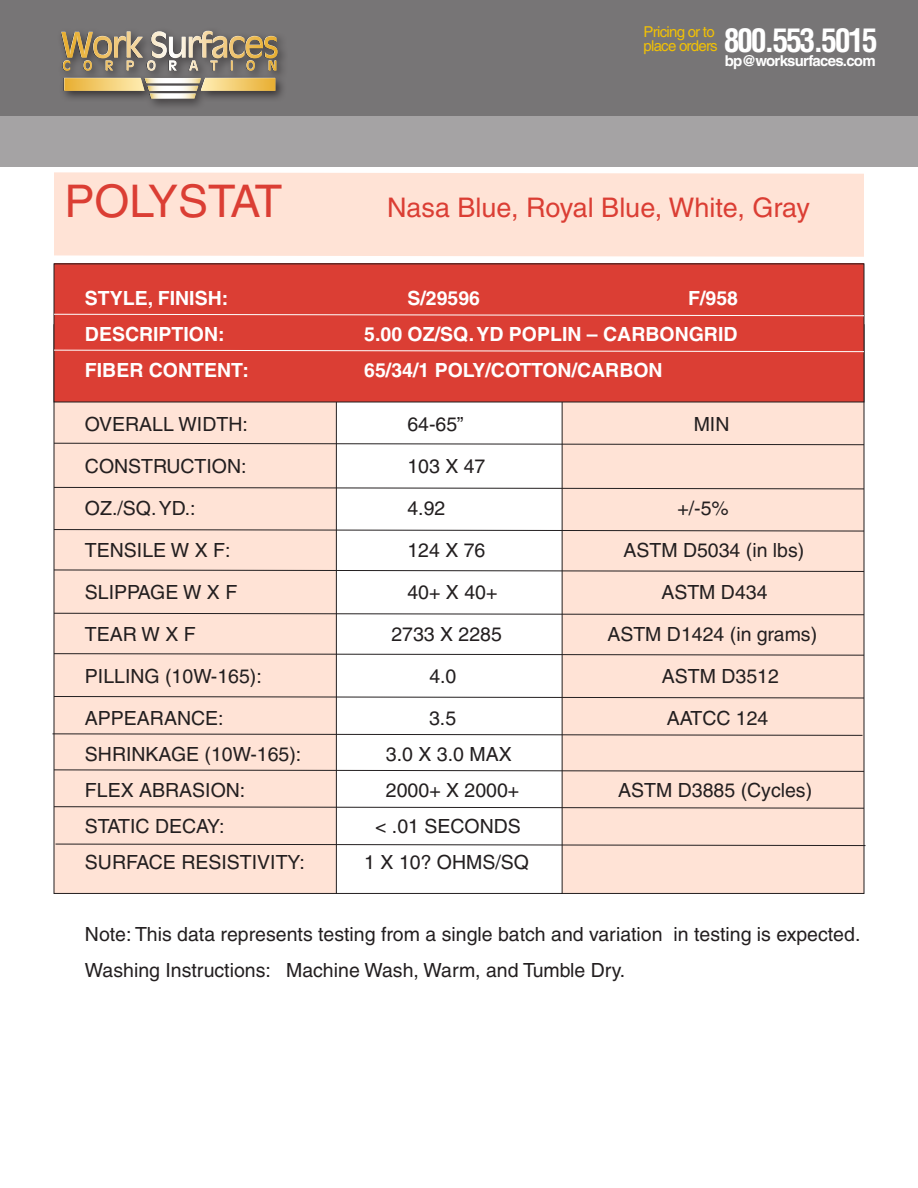
<style>
.page{position:relative;width:918px;height:1188px;background:#fff}
.page>*{position:absolute;margin:0;border:0;box-sizing:border-box;transform-origin:0 0}
.t1{font:45px "Helvetica";color:#db3e34}
.t2{font:700 condensed 31.8px "Helvetica";letter-spacing:-.075em;color:#fff}
.t3{font:27px "Helvetica";color:#db3e34}
.t4{font:19.5px "Helvetica";color:#231f20}
.t5{font:700 19.5px "Helvetica";color:#fff}
.t6{font:15px "Helvetica";letter-spacing:-.05em;color:#f2c104}
.t7{font:700 15px "Helvetica";letter-spacing:-.05em;color:#fff}
</style>
<div class="page">
<div style="left:54px;top:325px;width:810px;height:568px;background:#ffe3d6"></div>
<div style="left:336px;top:399px;width:226px;height:494px;background:#fff"></div>
<div style="left:336px;top:399px;width:226px;height:495px;border:1px solid #231f20"></div>
<div style="left:54px;top:264px;width:810px;height:138px;background:#db3e34"></div>
<div style="left:54px;top:172px;width:810px;height:85px;background:#ffe3d6"></div>
<div style="left:0;top:116px;width:918px;height:51px;background:#a5a3a4"></div>
<div style="left:0;top:0;width:918px;height:116px;background:#777576"></div>
<div style="left:56px;top:26px;width:232px;height:84px;background:#231f20;opacity:.75"></div>
<svg style="left:61px;top:31px;width:217px;height:40px"></svg>
<svg style="left:64px;top:78px;width:211px;height:21px"></svg>
<svg style="left:53px;top:442px;width:812px;height:3px"></svg>
<svg style="left:53px;top:487px;width:812px;height:3px"></svg>
<svg style="left:53px;top:529px;width:812px;height:3px"></svg>
<svg style="left:53px;top:569px;width:812px;height:3px"></svg>
<svg style="left:53px;top:613px;width:812px;height:3px"></svg>
<svg style="left:53px;top:653px;width:812px;height:3px"></svg>
<svg style="left:52px;top:733px;width:811px;height:3px"></svg>
<svg style="left:53px;top:696px;width:812px;height:3px"></svg>
<svg style="left:53px;top:769px;width:812px;height:3px"></svg>
<svg style="left:55px;top:843px;width:811px;height:3px"></svg>
<svg style="left:53px;top:806px;width:812px;height:3px"></svg>
<svg style="left:53px;top:313px;width:812px;height:4px"></svg>
<svg style="left:53px;top:349px;width:812px;height:3px"></svg>
<p class="t1" style="left:64px;top:175px;width:219px">POLYSTAT</p>
<p class="t6" style="left:644px;top:23px;width:73px">Pricing or to</p>
<p class="t6" style="left:644px;top:37px;width:76px">place orders</p>
<p class="t2" style="left:724px;top:21px;width:155px">800.553.5015</p>
<p class="t7" style="left:725px;top:51px;width:152px">bp@worksurfaces.com</p>
<p class="t3" style="left:387px;top:192px;width:424px">Nasa Blue, Royal Blue, White, Gray</p>
<p class="t5" style="left:85px;top:286px;width:145px">STYLE, FINISH:</p>
<p class="t5" style="left:407px;top:286px;width:74px">S/29596</p>
<p class="t5" style="left:688px;top:286px;width:51px">F/958</p>
<p class="t5" style="left:85px;top:322px;width:141px">DESCRIPTION:</p>
<p class="t5" style="left:364px;top:322px;width:375px">5.00 OZ/SQ. YD POPLIN – CARBONGRID</p>
<p class="t5" style="left:85px;top:358px;width:165px">FIBER CONTENT:</p>
<p class="t5" style="left:364px;top:358px;width:300px">65/34/1 POLY/COTTON/CARBON</p>
<p class="t4" style="left:85px;top:413px;width:164px">OVERALL WIDTH:</p>
<p class="t4" style="left:407px;top:413px;width:58px">64-65”</p>
<p class="t4" style="left:694px;top:413px;width:37px">MIN</p>
<p class="t4" style="left:85px;top:455px;width:163px">CONSTRUCTION:</p>
<p class="t4" style="left:407px;top:455px;width:80px">103 X 47</p>
<p class="t4" style="left:85px;top:497px;width:112px">OZ./SQ. YD.:</p>
<p class="t4" style="left:407px;top:497px;width:39px">4.92</p>
<p class="t4" style="left:677px;top:497px;width:53px">+/-5%</p>
<p class="t4" style="left:85px;top:539px;width:147px">TENSILE W X F:</p>
<p class="t4" style="left:407px;top:539px;width:80px">124 X 76</p>
<p class="t4" style="left:623px;top:539px;width:182px">ASTM D5034 (in lbs)</p>
<p class="t4" style="left:85px;top:581px;width:154px">SLIPPAGE W X F</p>
<p class="t4" style="left:407px;top:581px;width:91px">40+ X 40+</p>
<p class="t4" style="left:661px;top:581px;width:108px">ASTM D434</p>
<p class="t4" style="left:85px;top:623px;width:112px">TEAR W X F</p>
<p class="t4" style="left:391px;top:623px;width:112px">2733 X 2285</p>
<p class="t4" style="left:607px;top:623px;width:211px">ASTM D1424 (in grams)</p>
<p class="t4" style="left:85px;top:665px;width:178px">PILLING (10W-165):</p>
<p class="t4" style="left:429px;top:665px;width:29px">4.0</p>
<p class="t4" style="left:662px;top:665px;width:119px">ASTM D3512</p>
<p class="t4" style="left:85px;top:707px;width:140px">APPEARANCE:</p>
<p class="t4" style="left:429px;top:707px;width:29px">3.5</p>
<p class="t4" style="left:667px;top:707px;width:103px">AATCC 124</p>
<p class="t4" style="left:85px;top:743px;width:218px">SHRINKAGE (10W-165):</p>
<p class="t4" style="left:386px;top:743px;width:127px">3.0 X 3.0 MAX</p>
<p class="t4" style="left:85px;top:779px;width:162px">FLEX ABRASION:</p>
<p class="t4" style="left:386px;top:779px;width:135px">2000+ X 2000+</p>
<p class="t4" style="left:618px;top:779px;width:195px">ASTM D3885 (Cycles)</p>
<p class="t4" style="left:85px;top:815px;width:141px">STATIC DECAY:</p>
<p class="t4" style="left:375px;top:815px;width:147px">&lt; .01 SECONDS</p>
<p class="t4" style="left:85px;top:851px;width:221px">SURFACE RESISTIVITY:</p>
<p class="t4" style="left:364px;top:851px;width:166px">1 X 10? OHMS/SQ</p>
<p class="t4" style="left:85px;top:923px;width:777px">Note: This data represents testing from a single batch and variation in testing is expected.</p>
<p class="t4" style="left:85px;top:959px;width:542px">Washing Instructions: Machine Wash, Warm, and Tumble Dry.</p>
</div>
